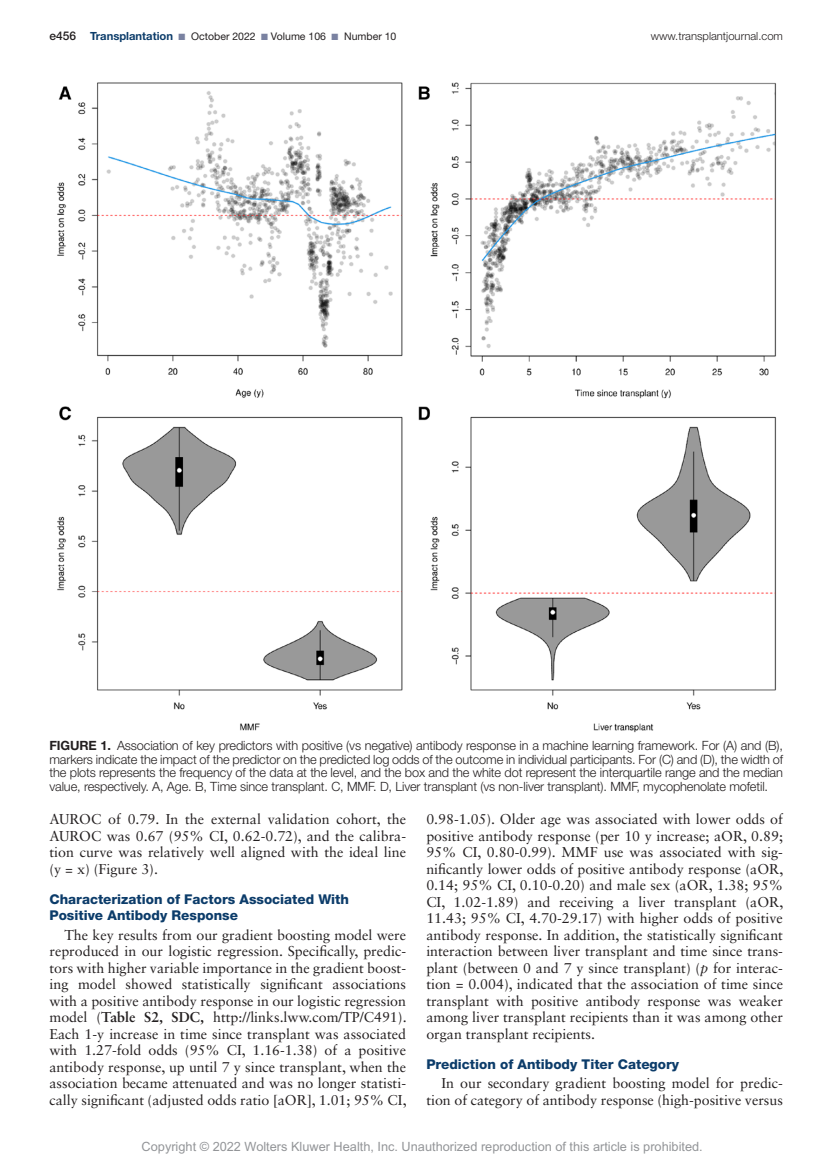
<style>
.page{position:relative;width:837px;height:1161px;background:#fff}
.page>*{position:absolute;margin:0;border:0;box-sizing:border-box;transform-origin:0 0}
.t1{font:14.25px/16.5px "Sabon LT Std";color:#231f20;text-align:justify}
.t2{font:800 13.5px/16.5px "Helvetica Neue LT Std";color:#0c3c6a}
.t3{font:300 12.75px/13.5px "Helvetica Neue LT Std";letter-spacing:-.01em;color:#231f20;text-align:justify}
.t4{font:12.75px "Arial MT Std";color:#939598}
.t5{font:300 11.25px "Helvetica Neue LT Std";color:#231f20}
.t6{font:10.5px "Helvetica Neue LT Std";color:#231f20}
.s1{font-weight:500;font-size:12px}
.s2{font-weight:700;font-size:11.25px;color:#0c3c6a}
.s3{color:#7a82a1}
.s4{font-weight:700}
.s5{font-style:italic}
</style>
<div class="page">
<img style="left:57px;top:82px;width:719px;height:650px">
<p class="t6" style="left:50px;top:30px;width:348px"><span class="s1">e456</span> <span class="s2">Transplantation</span> <span class="s3">■</span> October 2022 <span class="s3">■</span> Volume 106 <span class="s3">■</span> Number 10</p>
<p class="t5" style="left:651px;top:29px;width:134px">www.transplantjournal.com</p>
<p class="t3" style="left:50px;top:739px;width:735px"><span class="s4">FIGURE 1.</span> Association of key predictors with positive (vs negative) antibody response in a machine learning framework. For (A) and (B), markers indicate the impact of the predictor on the predicted log odds of the outcome in individual participants. For (C) and (D), the width of the plots represents the frequency of the data at the level, and the box and the white dot represent the interquartile range and the median value, respectively. A, Age. B, Time since transplant. C, MMF. D, Liver transplant (vs non-liver transplant). MMF, mycophenolate mofetil.</p>
<p class="t1" style="left:50px;top:811px;width:358px">AUROC of 0.79. In the external validation cohort, the AUROC was 0.67 (95% CI, 0.62-0.72), and the calibra&shy;tion curve was relatively well aligned with the ideal line (y = x) (Figure 3).</p>
<p class="t2" style="left:50px;top:891px;width:301px">Characterization of Factors Associated With<br>Positive Antibody Response</p>
<p class="t1" style="left:49px;top:926px;width:359px;text-indent:15px">The key results from our gradient boosting model were reproduced in our logistic regression. Specifically, predic&shy;tors with higher variable importance in the gradient boost&shy;ing model showed statistically significant associations with a positive antibody response in our logistic regression model (<span class="s4">Table S2, SDC,</span> http://links.lww.com/TP/C491).<br>Each 1-y increase in time since transplant was associated with 1.27-fold odds (95% CI, 1.16-1.38) of a positive antibody response, up until 7 y since transplant, when the association became attenuated and was no longer statisti&shy;cally significant (adjusted odds ratio [aOR], 1.01; 95% CI,</p>
<p class="t1" style="left:426px;top:811px;width:359px">0.98-1.05). Older age was associated with lower odds of positive antibody response (per 10 y increase; aOR, 0.89; 95% CI, 0.80-0.99). MMF use was associated with sig&shy;nificantly lower odds of positive antibody response (aOR, 0.14; 95% CI, 0.10-0.20) and male sex (aOR, 1.38; 95% CI, 1.02-1.89) and receiving a liver transplant (aOR, 11.43; 95% CI, 4.70-29.17) with higher odds of positive antibody response. In addition, the statistically significant interaction between liver transplant and time since trans&shy;plant (between 0 and 7 y since transplant) (<span class="s5">p</span> for interac&shy;tion = 0.004), indicated that the association of time since transplant with positive antibody response was weaker among liver transplant recipients than it was among other organ transplant recipients.</p>
<p class="t2" style="left:426px;top:1056px;width:254px">Prediction of Antibody Titer Category</p>
<p class="t1" style="left:426px;top:1075px;width:358px;text-align:right">In our secondary gradient boosting model for predic&shy;tion of category of antibody response (high-positive versus</p>
<p class="t4" style="left:142px;top:1139px;width:563px">Copyright © 2022 Wolters Kluwer Health, Inc. Unauthorized reproduction of this article is prohibited.</p>
</div>
